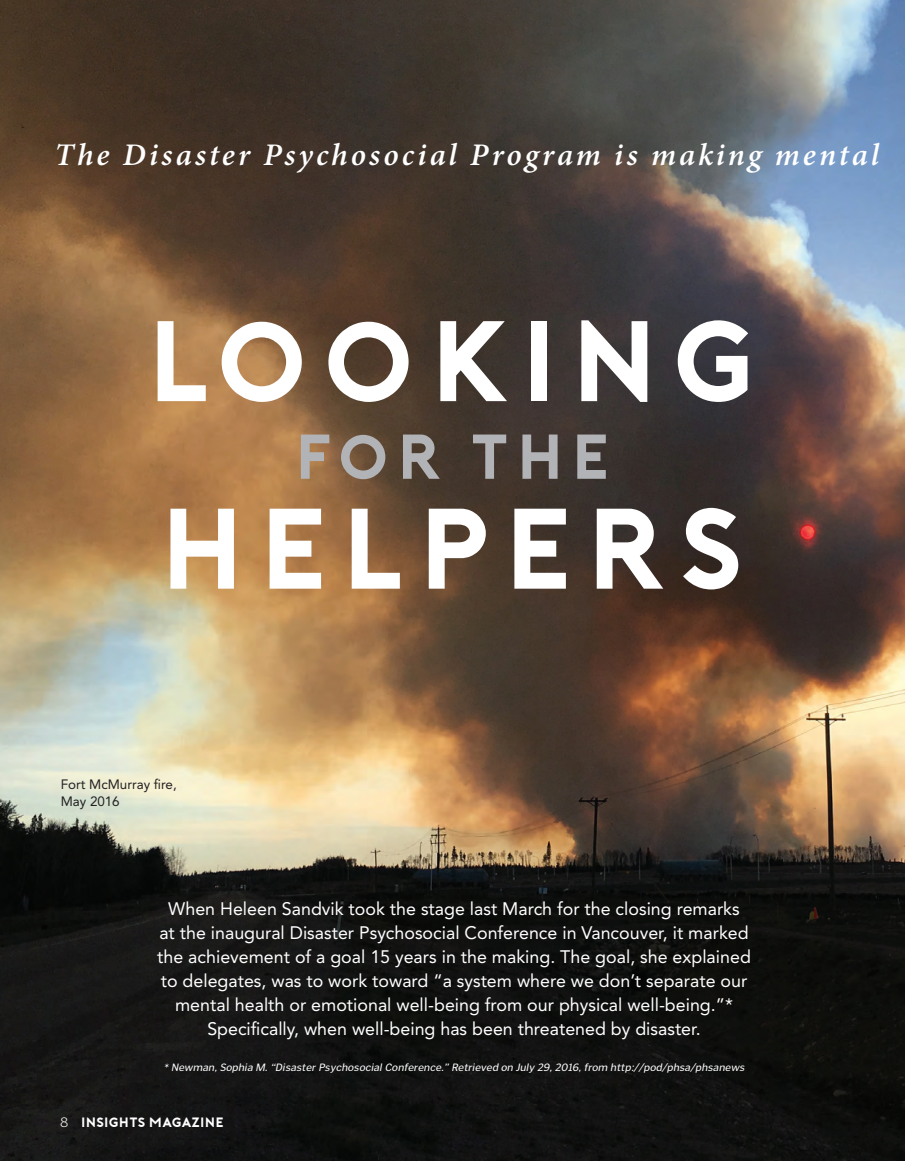
<style>
.page{position:relative;width:905px;height:1161px;background:#fff}
.page>*{position:absolute;margin:0;border:0;box-sizing:border-box;transform-origin:0 0}
.t1{font:114.3px "Porter Bold DEMO";letter-spacing:.1em;color:#fff}
.t2{font:63.3px "Porter Bold DEMO";letter-spacing:.1em;color:#b2b3b7}
.t3{font:italic 600 31.5px "Minion Pro";letter-spacing:.095em;color:#fff}
.t4{font:18px/24px "Avenir";color:#fff;text-align:center}
.t5{font:13.5px/16.5px "Avenir";color:#231f20}
.t6{font:13.5px "Porter Bold DEMO";color:#fff}
.t7{font:italic 10.5px "Poynter Text Sans";color:#fff}
.s1{font-family:"Poynter Text Sans";font-weight:300}
</style>
<div class="page">
<img style="left:0;top:0;width:904px;height:1161px">
<h3 class="t3" style="left:54px;top:136px;width:826px">The Disaster Psychosocial Program is making mental</h3>
<h1 class="t1" style="left:146px;top:301px;width:613px">LOOKING</h1>
<h2 class="t2" style="left:295px;top:423px;width:317px">FOR THE</h2>
<h1 class="t1" style="left:159px;top:489px;width:588px">HELPERS</h1>
<p class="t5" style="left:61px;top:776px;width:117px">Fort McMurray fire,<br>May 2016</p>
<p class="t4" style="left:157px;top:897px;width:595px">When Heleen Sandvik took the stage last March for the closing remarks<br>at the inaugural Disaster Psychosocial Conference in Vancouver, it marked the achievement of a goal 15 years in the making. The goal, she explained to delegates, was to work toward “a system where we don’t separate our mental health or emotional well-being from our physical well-being.”* Specifically, when well-being has been threatened by disaster.</p>
<p class="t7" style="left:163px;top:1062px;width:584px">* Newman,Sophia M.“Disaster PsychosocialConference.” Retrieved on July 29,2016,from http://pod/phsa/phsanews</p>
<p class="t6" style="left:60px;top:1115px;width:165px"><span class="s1">8</span> INSIGHTS MAGAZIN E</p>
</div>
